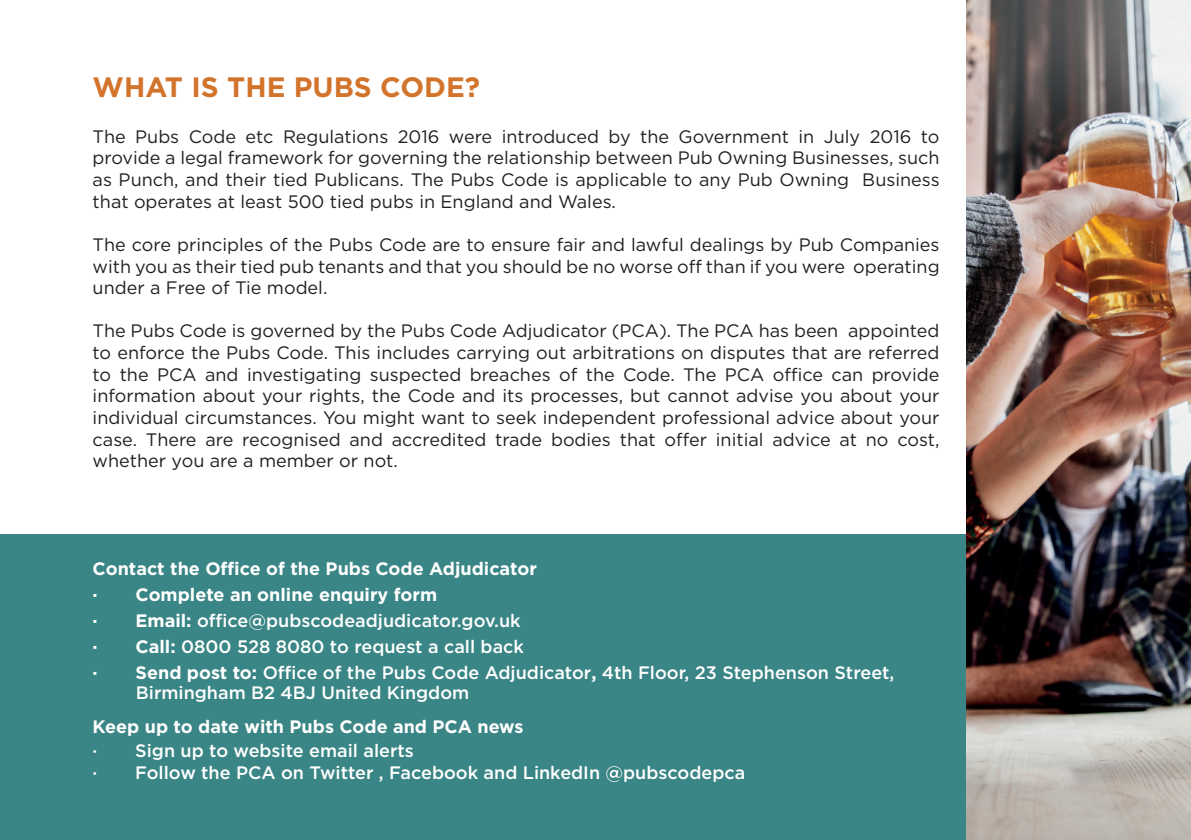
<style>
.page{position:relative;width:1191px;height:840px;background:#fff}
.page>*{position:absolute;margin:0;border:0;box-sizing:border-box;transform-origin:0 0}
.t1{font:700 28px "Gotham";color:#d3742c}
.t2{font:18px/21.6px "Gotham";color:#231f20;text-align:justify}
.t3{font:500 18px/20px "Gotham";color:#fff}
.t4{font:700 18px "Gotham";color:#fff}
.s1{font-weight:700}
</style>
<div class="page">
<div style="left:0;top:534px;width:1191px;height:305px;background:#3a8585"></div>
<img style="left:966px;top:0;width:225px;height:839px">
<p class="t1" style="left:93px;top:69px;width:389px">WHAT IS THE PUBS CODE?</p>
<p class="t2" style="left:93px;top:125px;width:848px">The Pubs Code etc Regulations 2016 were introduced by the Government in July 2016 to provide a legal framework for governing the relationship between Pub Owning Businesses, such as Punch, and their tied Publicans. The Pubs Code is applicable to any Pub Owning Business that operates at least 500 tied pubs in England and Wales.</p>
<p class="t2" style="left:93px;top:233px;width:848px">The core principles of the Pubs Code are to ensure fair and lawful dealings by Pub Companies with you as their tied pub tenants and that you should be no worse off than if you were operating under a Free of Tie model.</p>
<p class="t2" style="left:93px;top:319px;width:848px">The Pubs Code is governed by the Pubs Code Adjudicator (PCA). The PCA has been appointed to enforce the Pubs Code. This includes carrying out arbitrations on disputes that are referred to the PCA and investigating suspected breaches of the Code. The PCA office can provide information about your rights, the Code and its processes, but cannot advise you about your individual circumstances. You might want to seek independent professional advice about your case. There are recognised and accredited trade bodies that offer initial advice at no cost, whether you are a member or not.</p>
<p class="t4" style="left:93px;top:556px;width:446px">Contact the Office of the Pubs Code Adjudicator</p>
<p class="t4" style="left:93px;top:582px;width:7px">·</p>
<p class="t4" style="left:136px;top:582px;width:303px">Complete an online enquiry form</p>
<p class="t4" style="left:93px;top:608px;width:7px">·</p>
<p class="t3" style="left:136px;top:610px;width:386px"><span class="s1">Email:</span> office@pubscodeadjudicator.gov.uk</p>
<p class="t4" style="left:93px;top:634px;width:7px">·</p>
<p class="t3" style="left:136px;top:636px;width:390px"><span class="s1">Call:</span> 0800 528 8080 to request a call back</p>
<p class="t4" style="left:93px;top:660px;width:7px">·</p>
<p class="t3" style="left:136px;top:662px;width:760px"><span class="s1">Send post to:</span> Office of the Pubs Code Adjudicator<span class="s1">,</span> 4th Floor, 23 Stephenson Street,<br>Birmingham B2 4BJ United Kingdom</p>
<p class="t4" style="left:93px;top:714px;width:432px">Keep up to date with Pubs Code and PCA news</p>
<p class="t3" style="left:93px;top:740px;width:6px">·</p>
<p class="t3" style="left:135px;top:740px;width:280px">Sign up to website email alerts</p>
<p class="t3" style="left:93px;top:761px;width:6px">·</p>
<p class="t3" style="left:135px;top:761px;width:611px">Follow the PCA on Twitter , Facebook and LinkedIn @pubscodepca</p>
</div>
